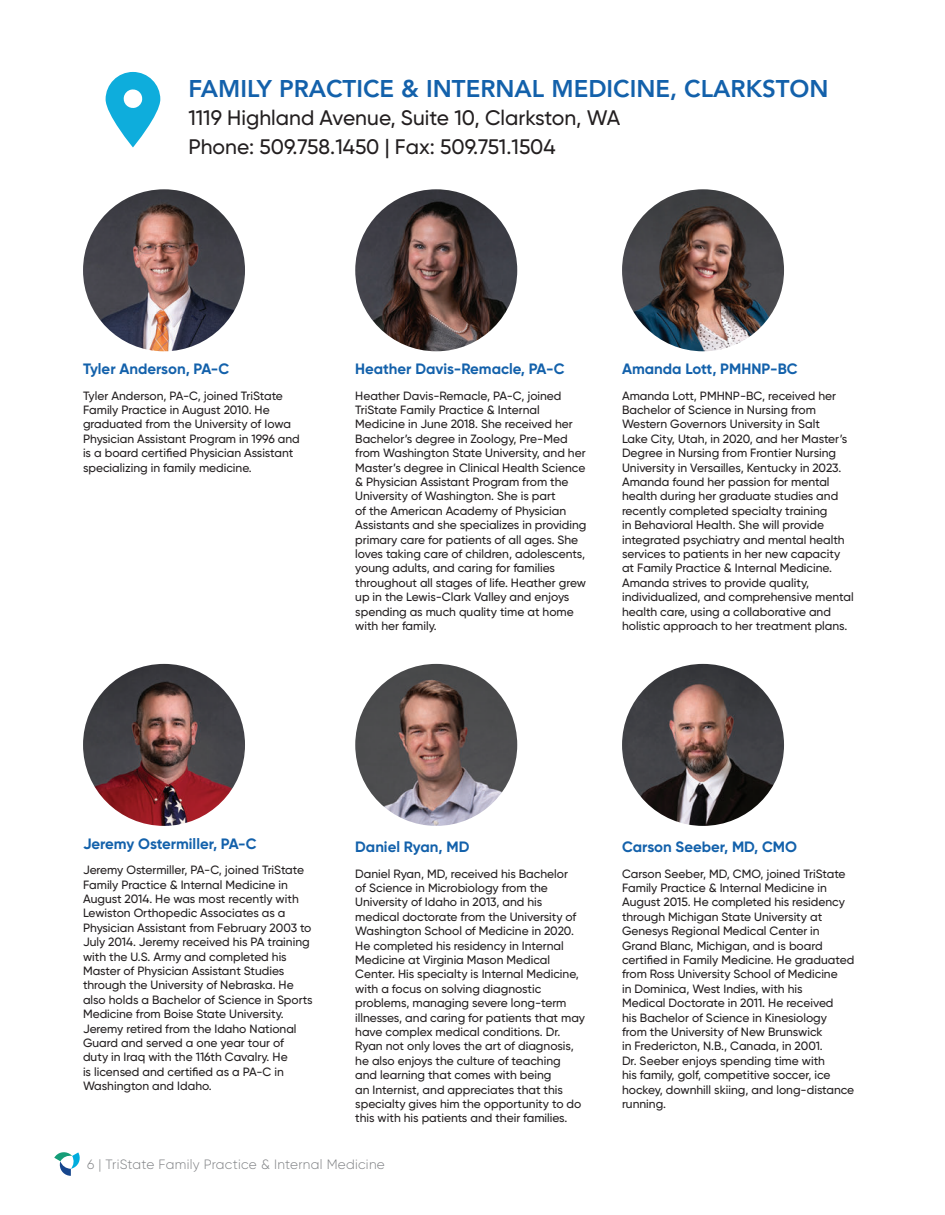
<style>
.page{position:relative;width:945px;height:1215px;background:#fff}
.page>*{position:absolute;margin:0;border:0;box-sizing:border-box;transform-origin:0 0}
.t1{font:800 24px "Avenir";color:#1361ab}
.t2{font:500 21px/28.5px "Gilroy";color:#231f20}
.t3{font:700 15px "Gilroy";color:#1361ab}
.t4{font:300 13.5px "Gilroy";letter-spacing:.02em;color:#808285}
.t5{font:500 12px/14.4px "Gilroy";color:#231f20}
</style>
<div class="page">
<svg style="left:54px;top:1152px;width:26px;height:24px"></svg>
<img style="left:83px;top:189px;width:162px;height:162px;border-radius:81px">
<img style="left:355px;top:189px;width:162px;height:162px;border-radius:81px">
<img style="left:622px;top:189px;width:162px;height:162px;border-radius:81px">
<img style="left:83px;top:664px;width:162px;height:162px;border-radius:81px">
<img style="left:622px;top:664px;width:162px;height:162px;border-radius:81px">
<img style="left:355px;top:664px;width:162px;height:162px;border-radius:81px">
<svg style="left:106px;top:72px;width:54px;height:75px"></svg>
<h1 class="t1" style="left:188px;top:71px;width:642px">FAMILY PRACTICE &amp; INTERNAL MEDICINE, CLARKSTON</h1>
<h2 class="t2" style="left:188px;top:103px;width:434px">1119 Highland Avenue, Suite 10, Clarkston, WA<br>Phone: 509.758.1450 | Fax: 509.751.1504</h2>
<p class="t3" style="left:83px;top:360px;width:148px">Tyler Anderson, PA-C</p>
<p class="t5" style="left:83px;top:388px;width:218px">Tyler Anderson, PA-C, joined TriState Family Practice in August 2010. He graduated from the University of Iowa Physician Assistant Program in 1996 and is a board certified Physician Assistant specializing in family medicine.</p>
<p class="t3" style="left:355px;top:360px;width:211px">Heather Davis-Remacle, PA-C</p>
<p class="t5" style="left:355px;top:388px;width:233px">Heather Davis-Remacle, PA-C, joined TriState Family Practice &amp; Internal Medicine in June 2018. She received her Bachelor’s degree in Zoology, Pre-Med from Washington State University, and her Master’s degree in Clinical Health Science &amp; Physician Assistant Program from the University of Washington. She is part<br>of the American Academy of Physician Assistants and she specializes in providing primary care for patients of all ages. She loves taking care of children, adolescents, young adults, and caring for families throughout all stages of life. Heather grew up in the Lewis-Clark Valley and enjoys spending as much quality time at home with her family.</p>
<p class="t3" style="left:622px;top:360px;width:177px">Amanda Lott, PMHNP-BC</p>
<p class="t5" style="left:622px;top:388px;width:233px">Amanda Lott, PMHNP-BC, received her Bachelor of Science in Nursing from Western Governors University in Salt<br>Lake City, Utah, in 2020, and her Master’s Degree in Nursing from Frontier Nursing University in Versailles, Kentucky in 2023.<br>Amanda found her passion for mental health during her graduate studies and recently completed specialty training<br>in Behavioral Health. She will provide integrated psychiatry and mental health services to patients in her new capacity at Family Practice &amp; Internal Medicine.<br>Amanda strives to provide quality, individualized, and comprehensive mental health care, using a collaborative and holistic approach to her treatment plans.</p>
<p class="t3" style="left:83px;top:834px;width:175px">Jeremy Ostermiller, PA-C</p>
<p class="t5" style="left:83px;top:863px;width:231px">Jeremy Ostermiller, PA-C, joined TriState Family Practice &amp; Internal Medicine in August 2014. He was most recently with Lewiston Orthopedic Associates as a Physician Assistant from February 2003 to July 2014. Jeremy received his PA training with the U.S. Army and completed his Master of Physician Assistant Studies through the University of Nebraska. He also holds a Bachelor of Science in Sports Medicine from Boise State University.<br>Jeremy retired from the Idaho National Guard and served a one year tour of<br>duty in Iraq with the 116th Cavalry. He<br>is licensed and certified as a PA-C in Washington and Idaho.</p>
<p class="t3" style="left:355px;top:838px;width:116px">Daniel Ryan, MD</p>
<p class="t5" style="left:355px;top:866px;width:231px">Daniel Ryan, MD, received his Bachelor<br>of Science in Microbiology from the University of Idaho in 2013, and his medical doctorate from the University of Washington School of Medicine in 2020.<br>He completed his residency in Internal Medicine at Virginia Mason Medical Center. His specialty is Internal Medicine, with a focus on solving diagnostic problems, managing severe long-term illnesses, and caring for patients that may have complex medical conditions. Dr.<br>Ryan not only loves the art of diagnosis, he also enjoys the culture of teaching and learning that comes with being<br>an Internist, and appreciates that this specialty gives him the opportunity to do this with his patients and their families.</p>
<p class="t4" style="left:87px;top:1156px;width:299px">6 | TriState Family Practice &amp; Internal Medicine</p>
<p class="t3" style="left:622px;top:838px;width:176px">Carson Seeber, MD, CMO</p>
<p class="t5" style="left:622px;top:866px;width:234px">Carson Seeber, MD, CMO, joined TriState Family Practice &amp; Internal Medicine in August 2015. He completed his residency through Michigan State University at Genesys Regional Medical Center in Grand Blanc, Michigan, and is board certified in Family Medicine. He graduated from Ross University School of Medicine<br>in Dominica, West Indies, with his<br>Medical Doctorate in 2011. He received<br>his Bachelor of Science in Kinesiology from the University of New Brunswick<br>in Fredericton, N.B., Canada, in 2001.<br>Dr. Seeber enjoys spending time with<br>his family, golf, competitive soccer, ice hockey, downhill skiing, and long-distance running.</p>
</div>
